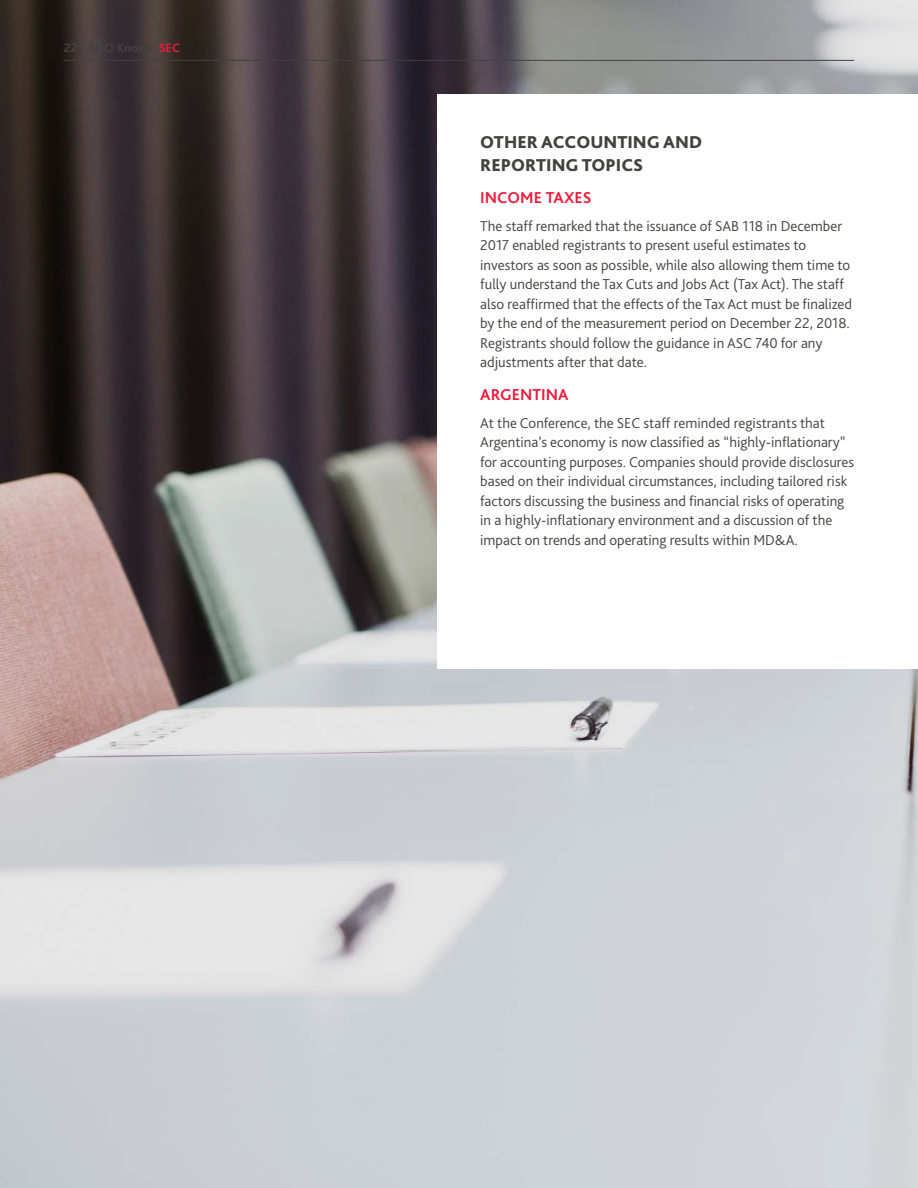
<style>
.page{position:relative;width:918px;height:1188px;background:#fff}
.page>*{position:absolute;margin:0;border:0;box-sizing:border-box;transform-origin:0 0}
.t1{font:800 18px/22.5px "Bliss Pro";color:#424241}
.t2{font:700 16.5px "Bliss Pro";color:#ed1a3b}
.t3{font:300 15px/19.5px "Bliss Pro";color:#424241}
.t4{font:700 12.75px "Bliss Pro";color:#424241}
.s1{color:#ed1a3b}
</style>
<div class="page">
<img style="left:0;top:0;width:918px;height:1188px">
<div style="left:438px;top:95px;width:480px;height:574px;background:#fff"></div>
<hr style="left:64px;top:60px;width:790px;height:1px;background:#424241">
<p class="t4" style="left:64px;top:40px;width:118px">22 / BDO Knows: <span class="s1">SEC</span></p>
<p class="t1" style="left:480px;top:130px;width:223px">OTHER ACCOUNTING AND<br>REPORTING TOPICS</p>
<p class="t2" style="left:480px;top:187px;width:113px">INCOME TAXES</p>
<p class="t3" style="left:480px;top:216px;width:373px">The staff remarked that the issuance of SAB 118 in December 2017 enabled registrants to present useful estimates to investors as soon as possible, while also allowing them time to fully understand the Tax Cuts and Jobs Act (Tax Act). The staff also reaffirmed that the effects of the Tax Act must be finalized by the end of the measurement period on December 22, 2018.<br>Registrants should follow the guidance in ASC 740 for any adjustments after that date.</p>
<p class="t2" style="left:480px;top:384px;width:90px">ARGENTINA</p>
<p class="t3" style="left:480px;top:413px;width:375px">At the Conference, the SEC staff reminded registrants that Argentina’s economy is now classified as “highly-inflationary” for accounting purposes. Companies should provide disclosures based on their individual circumstances, including tailored risk factors discussing the business and financial risks of operating in a highly-inflationary environment and a discussion of the impact on trends and operating results within MD&amp;A.</p>
</div>
